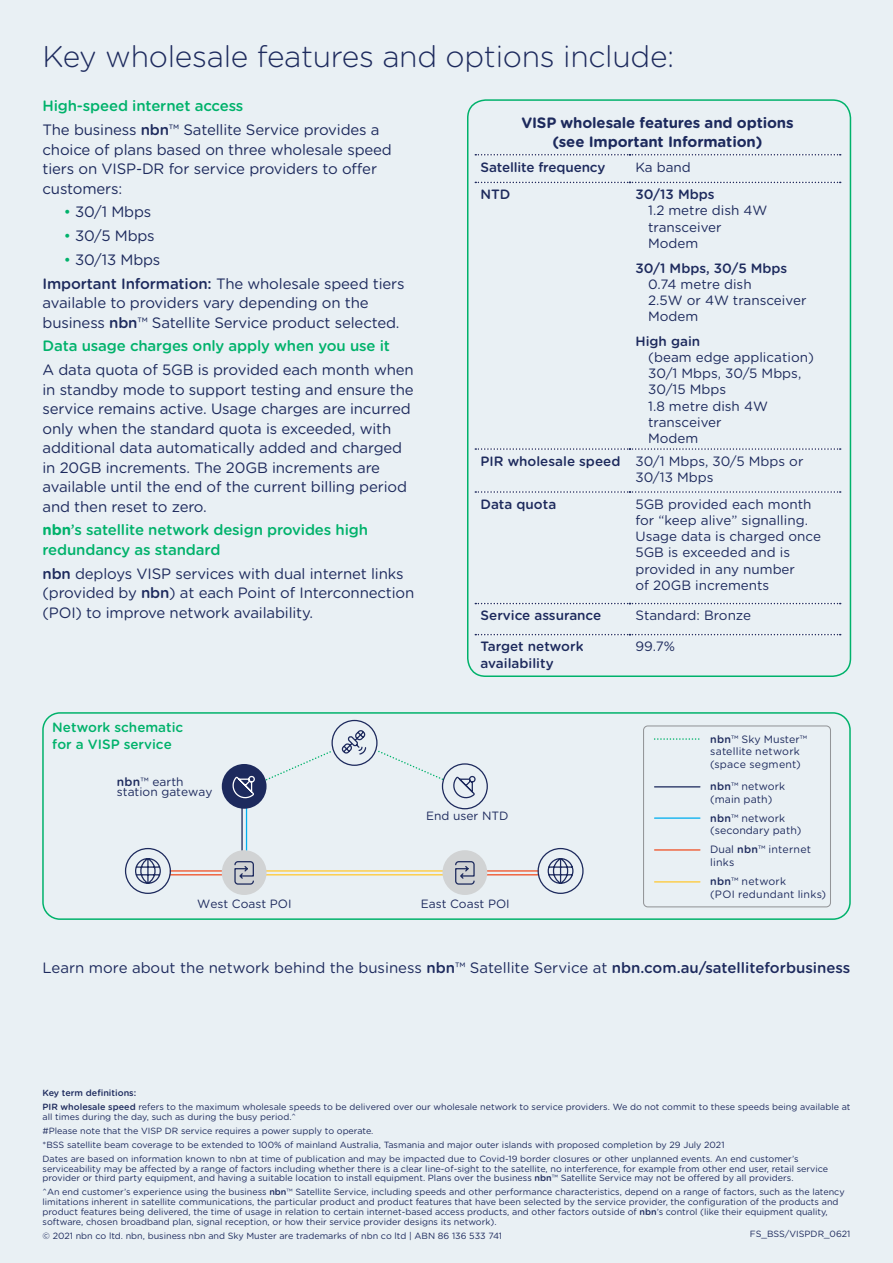
<style>
.page{position:relative;width:893px;height:1263px;background:#e9f0f4}
.page>*{position:absolute;margin:0;border:0;box-sizing:border-box;transform-origin:0 0}
.t1{font:300 30px "Gotham Rounded";letter-spacing:-.01em;color:#1d2a5d}
.t2{font:15px/19.5px "Gotham Rounded";letter-spacing:-.01em;color:#1d2a5d}
.t3{font:500 15px/19.5px "Gotham Rounded";letter-spacing:-.01em;color:#00b26b}
.t4{font:700 15px/19.5px "Gotham Rounded";letter-spacing:-.01em;color:#1d2a5d;text-align:center}
.t5{font:13.5px/16.2px "Gotham Rounded";color:#1d2a5d}
.t6{font:500 13.5px/16.2px "Gotham Rounded";color:#1d2a5d}
.t7{font:500 13.5px/16.2px "Gotham Rounded";color:#00b26b}
.t8{font:12px "Gotham Rounded";color:#1d2a5d}
.t9{font:10.65px/12.8px "Gotham Rounded";letter-spacing:.01em;color:#1d2a5d}
.t10{font:9px/14px "Gotham Rounded";color:#1d2a5d}
.s1{font-weight:500;color:#00b26b}
.s2{font-weight:500}
.s3{color:#00b26b}
.s4{font-weight:700}
</style>
<div class="page">
<div style="left:467px;top:99px;width:384px;height:578px;border:2px solid #00b26b;border-radius:18px"></div>
<svg style="left:475px;top:154px;width:366px;height:1px"></svg>
<svg style="left:475px;top:182px;width:366px;height:1px"></svg>
<svg style="left:475px;top:448px;width:366px;height:2px"></svg>
<svg style="left:475px;top:491px;width:366px;height:2px"></svg>
<svg style="left:475px;top:603px;width:366px;height:1px"></svg>
<svg style="left:475px;top:634px;width:366px;height:1px"></svg>
<svg style="left:124px;top:763px;width:460px;height:131px"></svg>
<div style="left:222px;top:764px;width:45px;height:45px;background:#1d2a5d;border-radius:50%"></div>
<svg style="left:232px;top:775px;width:23px;height:24px"></svg>
<svg style="left:265px;top:719px;width:179px;height:63px"></svg>
<div style="left:222px;top:850px;width:45px;height:45px;background:#d1d3d4;border-radius:50%"></div>
<svg style="left:234px;top:861px;width:20px;height:24px"></svg>
<div style="left:442px;top:850px;width:45px;height:45px;background:#d1d3d4;border-radius:50%"></div>
<svg style="left:455px;top:861px;width:20px;height:24px"></svg>
<div style="left:42px;top:712px;width:809px;height:208px;border:2px solid #00b26b;border-radius:17px"></div>
<svg style="left:655px;top:738px;width:45px;height:2px"></svg>
<hr style="left:655px;top:786px;width:45px;height:1px;background:#1d2a5d">
<hr style="left:655px;top:817px;width:45px;height:2px;background:#00aeef">
<hr style="left:655px;top:849px;width:45px;height:1px;background:#f04e23">
<hr style="left:655px;top:881px;width:45px;height:1px;background:#ffc832">
<div style="left:643px;top:725px;width:188px;height:182px;border:1px solid #939598;border-radius:4px"></div>
<h1 class="t1" style="left:43px;top:36px;width:633px">Key wholesale features and options include:</h1>
<h2 class="t2" style="left:43px;top:93px;width:339px;line-height:23.7px"><span class="s1">High-speed internet access<br></span>The business <span class="s2">nbn</span>™ Satellite Service provides a</h2>
<h2 class="t2" style="left:43px;top:139px;width:351px">choice of plans based on three wholesale speed tiers on VISP-DR for service providers to offer customers:</h2>
<h2 class="t2" style="left:64px;top:202px;width:89px"><span class="s3">•</span> 30/1 Mbps</h2>
<h2 class="t2" style="left:64px;top:225px;width:92px"><span class="s3">•</span> 30/5 Mbps</h2>
<h2 class="t2" style="left:43px;top:247px;width:364px;line-height:23.7px;text-indent:21px"><span class="s3">•</span> 30/13 Mbps<br><span class="s2">Important Information:</span> The wholesale speed tiers</h2>
<h2 class="t2" style="left:43px;top:292px;width:359px">available to providers vary depending on the business <span class="s2">nbn</span>™ Satellite Service product selected.</h2>
<h2 class="t3" style="left:43px;top:336px;width:349px">Data usage charges only apply when you use it</h2>
<p class="t2" style="left:43px;top:359px;width:373px">A data quota of 5GB is provided each month when in standby mode to support testing and ensure the service remains active. Usage charges are incurred only when the standard quota is exceeded, with additional data automatically added and charged in 20GB increments. The 20GB increments are available until the end of the current billing period and then reset to zero.</p>
<h2 class="t3" style="left:43px;top:520px;width:327px"><span class="s4">nbn</span>’s satellite network design provides high redundancy as standard</h2>
<h2 class="t2" style="left:43px;top:563px;width:373px"><span class="s2">nbn</span> deploys VISP services with dual internet links (provided by <span class="s2">nbn</span>) at each Point of Interconnection (POI) to improve network availability.</h2>
<h2 class="t4" style="left:521px;top:112px;width:274px">VISP wholesale features and options (see Important Information)</h2>
<h3 class="t6" style="left:481px;top:158px;width:126px">Satellite frequency</h3>
<h3 class="t5" style="left:635px;top:158px;width:57px">Ka band</h3>
<h3 class="t6" style="left:481px;top:186px;width:31px">NTD</h3>
<h3 class="t6" style="left:635px;top:186px;width:81px">30/13 Mbps</h3>
<h3 class="t5" style="left:648px;top:202px;width:121px">1.2 metre dish 4W transceiver<br>Modem</h3>
<h3 class="t6" style="left:635px;top:259px;width:153px">30/1 Mbps, 30/5 Mbps</h3>
<h3 class="t5" style="left:648px;top:275px;width:160px">0.74 metre dish<br>2.5W or 4W transceiver<br>Modem</h3>
<h3 class="t6" style="left:635px;top:332px;width:66px">High gain</h3>
<h3 class="t5" style="left:648px;top:349px;width:167px">(beam edge application)<br>30/1 Mbps, 30/5 Mbps,<br>30/15 Mbps<br>1.8 metre dish 4W transceiver<br>Modem</h3>
<h3 class="t5" style="left:635px;top:452px;width:170px;text-indent:-155px"><span class="s2">PIR wholesale speed</span> 30/1 Mbps, 30/5 Mbps or<br>30/13 Mbps</h3>
<h3 class="t6" style="left:481px;top:495px;width:77px">Data quota</h3>
<h3 class="t5" style="left:635px;top:495px;width:187px">5GB provided each month for “keep alive” signalling.<br>Usage data is charged once<br>5GB is exceeded and is provided in any number<br>of 20GB increments</h3>
<h3 class="t6" style="left:481px;top:607px;width:122px">Service assurance</h3>
<h3 class="t5" style="left:635px;top:607px;width:117px">Standard: Bronze</h3>
<h3 class="t6" style="left:481px;top:638px;width:104px">Target network availability</h3>
<h3 class="t5" style="left:635px;top:638px;width:41px">99.7%</h3>
<h3 class="t7" style="left:52px;top:719px;width:133px">Network schematic for a VISP service</h3>
<h3 class="t8" style="left:117px;top:783px;width:97px">station gateway</h3>
<h3 class="t8" style="left:117px;top:773px;width:68px"><span class="s2">nbn</span>™ earth</h3>
<h3 class="t8" style="left:197px;top:896px;width:96px">West Coast POI</h3>
<h3 class="t8" style="left:426px;top:808px;width:84px">End user NTD</h3>
<h3 class="t8" style="left:421px;top:896px;width:91px">East Coast POI</h3>
<p class="t9" style="left:710px;top:732px;width:98px"><span class="s2">nbn</span>™ Sky Muster™ satellite network (space segment)</p>
<p class="t9" style="left:710px;top:780px;width:76px"><span class="s2">nbn</span>™ network (main path)</p>
<p class="t9" style="left:710px;top:811px;width:93px"><span class="s2">nbn</span>™ network (secondary path)</p>
<p class="t9" style="left:710px;top:843px;width:102px">Dual <span class="s2">nbn</span>™ internet links</p>
<p class="t9" style="left:710px;top:875px;width:117px"><span class="s2">nbn</span>™ network<br>(POI redundant links)</p>
<h2 class="t2" style="left:43px;top:957px;width:809px">Learn more about the network behind the business <span class="s2">nbn</span>™ Satellite Service at <span class="s2">nbn.com.au/satelliteforbusiness</span></h2>
<p class="t10" style="left:43px;top:1085px;width:809px"><span class="s2">Key term definitions:<br>PIR wholesale speed</span> refers to the maximum wholesale speeds to be delivered over our wholesale network to service providers. We do not commit to these speeds being available at</p>
<p class="t10" style="left:43px;top:1109px;width:758px">all times during the day, such as during the busy period.^<br>#Please note that the VISP DR service requires a power supply to operate.<br>*BSS satellite beam coverage to be extended to 100% of mainland Australia, Tasmania and major outer islands with proposed completion by 29 July 2021<br>Dates are based on information known to nbn at time of publication and may be impacted due to Covid-19 border closures or other unplanned events. An end customer’s</p>
<p class="t10" style="left:43px;top:1163px;width:787px;line-height:9.8px">serviceability may be affected by a range of factors including whether there is a clear line-of-sight to the satellite, no interference, for example from other end user, retail service provider or third party equipment, and having a suitable location to install equipment. Plans over the business <span class="s2">nbn</span>™ Satellite Service may not be offered by all providers.</p>
<p class="t10" style="left:43px;top:1187px;width:804px;line-height:9.8px">^An end customer’s experience using the business <span class="s2">nbn</span>™ Satellite Service, including speeds and other performance characteristics, depend on a range of factors, such as the latency limitations inherent in satellite communications, the particular product and product features that have been selected by the service provider, the configuration of the products and product features being delivered, the time of usage in relation to certain internet-based access products, and other factors outside of <span class="s2">nbn</span>’s control (like their equipment quality, software, chosen broadband plan, signal reception, or how their service provider designs its network).</p>
<p class="t10" style="left:43px;top:1228px;width:461px">© 2021 nbn co ltd. nbn, business nbn and Sky Muster are trademarks of nbn co ltd | ABN 86 136 533 741</p>
<p class="t10" style="left:750px;top:1227px;width:102px">FS_BSS/VISPDR_0621</p>
</div>
